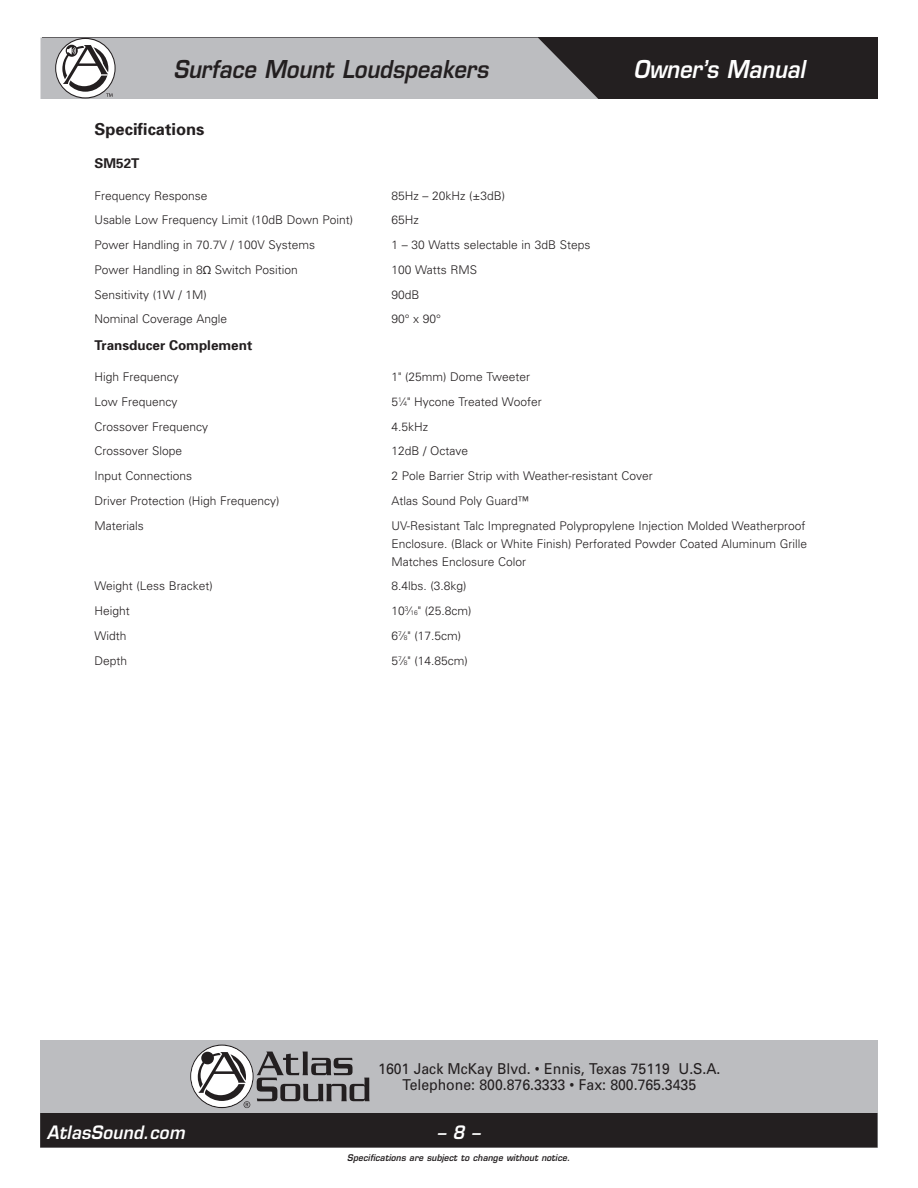
<style>
.page{position:relative;width:918px;height:1188px;background:#fff}
.page>*{position:absolute;margin:0;border:0;box-sizing:border-box;transform-origin:0 0}
.t1{font:italic 600 24px "Eurostile";color:#231f20;scale:.9 1}
.t2{font:italic 600 24px "Eurostile";color:#fff;scale:.9 1}
.t3{font:italic 600 18px "Eurostile";letter-spacing:.015em;color:#fff;scale:.94 1}
.Section_Heading___8{font:700 16.5px "Univers";color:#231f20}
.t4{font:15px/16.5px "Univers";color:#231f20;text-align:center;scale:.94 1}
.SubSection_Heading{font:700 13.5px "Univers";color:#231f20}
.Body_Copy___8_8_8{font:300 12px/18px "Univers";color:#231f20}
.t5{font:italic 600 9px "Eurostile";letter-spacing:.015em;color:#231f20;scale:.94 1}
.s1{font-family:"Myriad Pro";font-weight:400}
.s2{font-size:6.6px}
</style>
<div class="page">
<div style="left:40px;top:1040px;width:838px;height:108px;background:#bcbdc0"></div>
<div style="left:40px;top:1113px;width:837px;height:35px;background:#231f20"></div>
<div style="left:42px;top:38px;width:835px;height:61px;background:#231f20"></div>
<svg style="left:40px;top:38px;width:558px;height:61px;background:#b3b3b6"></svg>
<svg style="left:190px;top:1045px;width:179px;height:63px"></svg>
<h1 class="t1" style="left:174px;top:54px;width:351px">Surface Mount Loudspeakers</h1>
<h1 class="t2" style="left:634px;top:54px;width:192px">Owner’s Manual</h1>
<p class="Section_Heading___8" style="left:94px;top:119px;width:112px">Specifications</p>
<p class="SubSection_Heading" style="left:94px;top:155px;width:47px">SM52T</p>
<p class="Body_Copy___8_8_8" style="left:94px;top:186px;width:115px">Frequency Response</p>
<p class="Body_Copy___8_8_8" style="left:392px;top:186px;width:115px">85Hz – 20kHz (±3dB)</p>
<p class="Body_Copy___8_8_8" style="left:94px;top:211px;width:260px">Usable Low Frequency Limit (10dB Down Point)</p>
<p class="Body_Copy___8_8_8" style="left:392px;top:211px;width:29px">65Hz</p>
<p class="Body_Copy___8_8_8" style="left:94px;top:235px;width:222px">Power Handling in 70.7V / 100V Systems</p>
<p class="Body_Copy___8_8_8" style="left:392px;top:235px;width:200px">1 – 30 Watts selectable in 3dB Steps</p>
<p class="Body_Copy___8_8_8" style="left:94px;top:260px;width:205px">Power Handling in 8<span class="s1">Ω</span> Switch Position</p>
<p class="Body_Copy___8_8_8" style="left:392px;top:260px;width:87px">100 Watts RMS</p>
<p class="Body_Copy___8_8_8" style="left:94px;top:285px;width:114px">Sensitivity (1W / 1M)</p>
<p class="Body_Copy___8_8_8" style="left:392px;top:285px;width:30px">90dB</p>
<p class="Body_Copy___8_8_8" style="left:94px;top:310px;width:134px">Nominal Coverage Angle</p>
<p class="Body_Copy___8_8_8" style="left:392px;top:310px;width:51px">90° x 90°</p>
<p class="SubSection_Heading" style="left:94px;top:336px;width:159px">Transducer Complement</p>
<p class="Body_Copy___8_8_8" style="left:94px;top:367px;width:86px">High Frequency</p>
<p class="Body_Copy___8_8_8" style="left:392px;top:367px;width:140px">1" (25mm) Dome Tweeter</p>
<p class="Body_Copy___8_8_8" style="left:94px;top:392px;width:85px">Low Frequency</p>
<p class="Body_Copy___8_8_8" style="left:392px;top:392px;width:152px">5<sup>1</sup>⁄<span class="s2">4</span>" Hycone Treated Woofer</p>
<p class="Body_Copy___8_8_8" style="left:94px;top:417px;width:115px">Crossover Frequency</p>
<p class="Body_Copy___8_8_8" style="left:392px;top:417px;width:38px">4.5kHz</p>
<p class="Body_Copy___8_8_8" style="left:94px;top:442px;width:89px">Crossover Slope</p>
<p class="Body_Copy___8_8_8" style="left:392px;top:442px;width:78px">12dB / Octave</p>
<p class="Body_Copy___8_8_8" style="left:94px;top:466px;width:99px">Input Connections</p>
<p class="Body_Copy___8_8_8" style="left:392px;top:466px;width:263px">2 Pole Barrier Strip with Weather-resistant Cover</p>
<p class="Body_Copy___8_8_8" style="left:94px;top:491px;width:187px">Driver Protection (High Frequency)</p>
<p class="Body_Copy___8_8_8" style="left:392px;top:491px;width:139px">Atlas Sound Poly Guard™</p>
<p class="Body_Copy___8_8_8" style="left:94px;top:516px;width:51px">Materials</p>
<p class="Body_Copy___8_8_8" style="left:392px;top:516px;width:417px">UV-Resistant Talc Impregnated Polypropylene Injection Molded Weatherproof<br>Enclosure. (Black or White Finish) Perforated Powder Coated Aluminum Grille<br>Matches Enclosure Color</p>
<p class="Body_Copy___8_8_8" style="left:94px;top:577px;width:120px">Weight (Less Bracket)</p>
<p class="Body_Copy___8_8_8" style="left:392px;top:577px;width:77px">8.4lbs. (3.8kg)</p>
<p class="Body_Copy___8_8_8" style="left:94px;top:601px;width:37px">Height</p>
<p class="Body_Copy___8_8_8" style="left:392px;top:601px;width:81px">10<sup>3</sup>⁄<span class="s2">16</span>" (25.8cm)</p>
<p class="Body_Copy___8_8_8" style="left:94px;top:626px;width:34px">Width</p>
<p class="Body_Copy___8_8_8" style="left:392px;top:626px;width:71px">6<sup>7</sup>⁄<span class="s2">8</span>" (17.5cm)</p>
<p class="Body_Copy___8_8_8" style="left:94px;top:651px;width:34px">Depth</p>
<p class="Body_Copy___8_8_8" style="left:392px;top:651px;width:78px">5<sup>7</sup>⁄<span class="s2">8</span>" (14.85cm)</p>
<p class="t4" style="left:378px;top:1060px;width:366px">1601 Jack McKay Blvd. • Ennis, Texas 75119 U.S.A.<br>Telephone: 800.876.3333 • Fax: 800.765.3435</p>
<h2 class="t3" style="left:47px;top:1121px;width:148px">AtlasSound.com</h2>
<h2 class="t3" style="left:437px;top:1121px;width:47px">– 8 –</h2>
<p class="t5" style="left:347px;top:1152px;width:239px">Specifications are subject to change without notice.</p>
</div>
